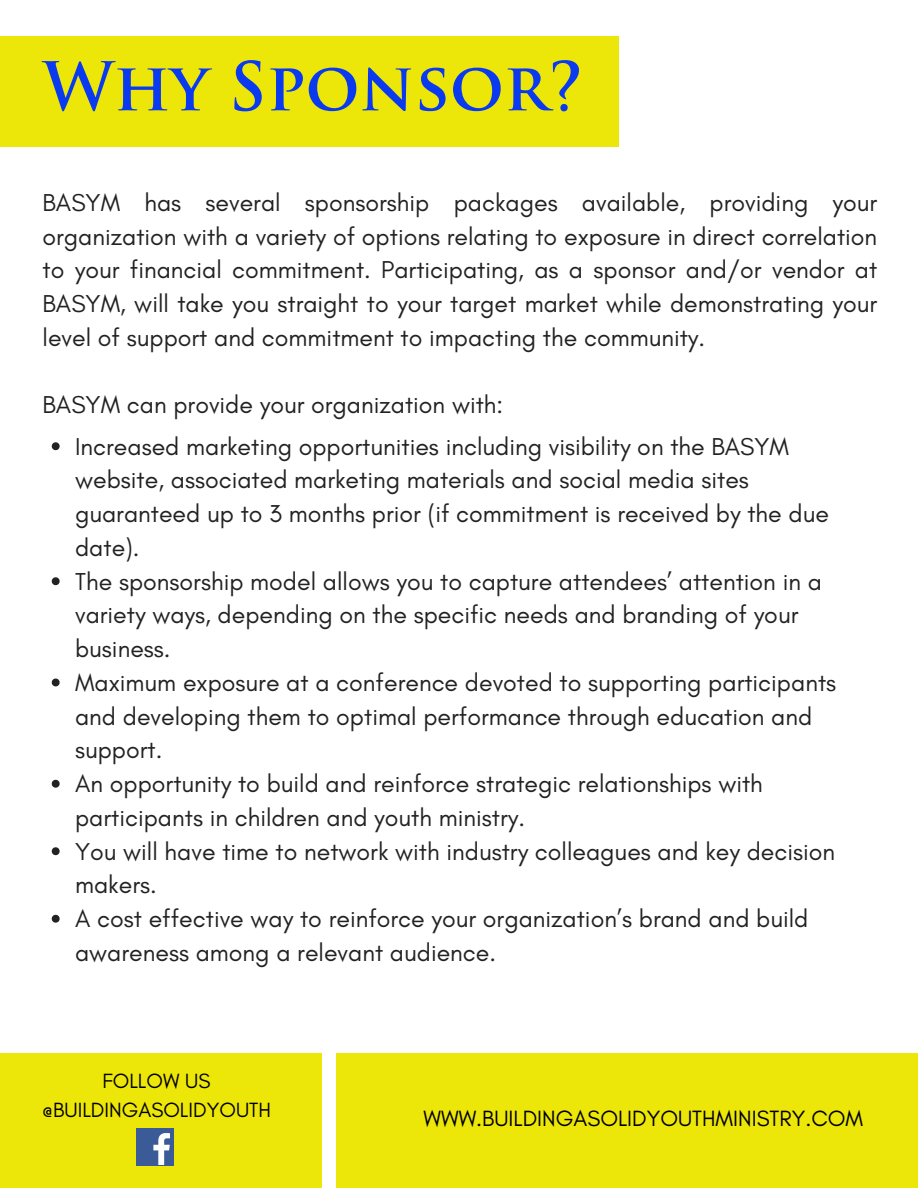
<style>
.page{position:relative;width:918px;height:1188px;background:#fff}
.page>*{position:absolute;margin:0;border:0;box-sizing:border-box;transform-origin:0 0}
.t1{font:700 65.4px "Trajan Pro";color:#093af0}
.t2{font:24.9px/33.8px "Glacial Indifference";color:#222}
.t3{font:22.5px "Glacial Indifference";color:#000}
.t4{font:21px "Glacial Indifference";color:#000}
</style>
<div class="page">
<svg style="left:52px;top:442px;width:8px;height:8px"></svg>
<svg style="left:52px;top:577px;width:8px;height:8px"></svg>
<svg style="left:52px;top:679px;width:8px;height:7px"></svg>
<svg style="left:52px;top:780px;width:8px;height:8px"></svg>
<svg style="left:52px;top:847px;width:8px;height:8px"></svg>
<svg style="left:52px;top:915px;width:8px;height:8px"></svg>
<div style="left:0;top:1053px;width:918px;height:135px;background:#ede609"></div>
<div style="left:0;top:36px;width:619px;height:110px;background:#ede609"></div>
<div style="left:137px;top:1128px;width:37px;height:37px;background:#3a5a98"></div>
<svg style="left:153px;top:1133px;width:17px;height:32px"></svg>
<div style="left:322px;top:1046px;width:14px;height:142px;background:#fff"></div>
<p class="t1" style="left:43px;top:61px;width:542px">Why Sponsor?</p>
<p class="t2" style="left:43px;top:185px;width:836px;text-align:justify">BASYM has several sponsorship packages available, providing your organization with a variety of options relating to exposure in direct correlation to your financial commitment. Participating, as a sponsor and/or vendor at BASYM, will take you straight to your target market while demonstrating your level of support and commitment to impacting the community.</p>
<p class="t2" style="left:43px;top:388px;width:462px">BASYM can provide your organization with:</p>
<p class="t2" style="left:75px;top:429px;width:755px">Increased marketing opportunities including visibility on the BASYM website, associated marketing materials and social media sites guaranteed up to 3 months prior (if commitment is received by the due date).</p>
<p class="t2" style="left:75px;top:564px;width:748px">The sponsorship model allows you to capture attendees’ attention in a variety ways, depending on the specific needs and branding of your business.</p>
<p class="t2" style="left:75px;top:665px;width:763px">Maximum exposure at a conference devoted to supporting participants and developing them to optimal performance through education and support.</p>
<p class="t2" style="left:75px;top:767px;width:689px">An opportunity to build and reinforce strategic relationships with participants in children and youth ministry.</p>
<p class="t2" style="left:75px;top:834px;width:762px">You will have time to network with industry colleagues and key decision makers.</p>
<p class="t2" style="left:75px;top:902px;width:735px">A cost effective way to reinforce your organization’s brand and build awareness among a relevant audience.</p>
<p class="t4" style="left:102px;top:1068px;width:110px">FOLLOW US</p>
<p class="t4" style="left:42px;top:1097px;width:231px">@BUILDINGASOLIDYOUTH</p>
<p class="t3" style="left:423px;top:1105px;width:441px">WWW.BUILDINGASOLIDYOUTHMINISTRY.COM</p>
</div>
